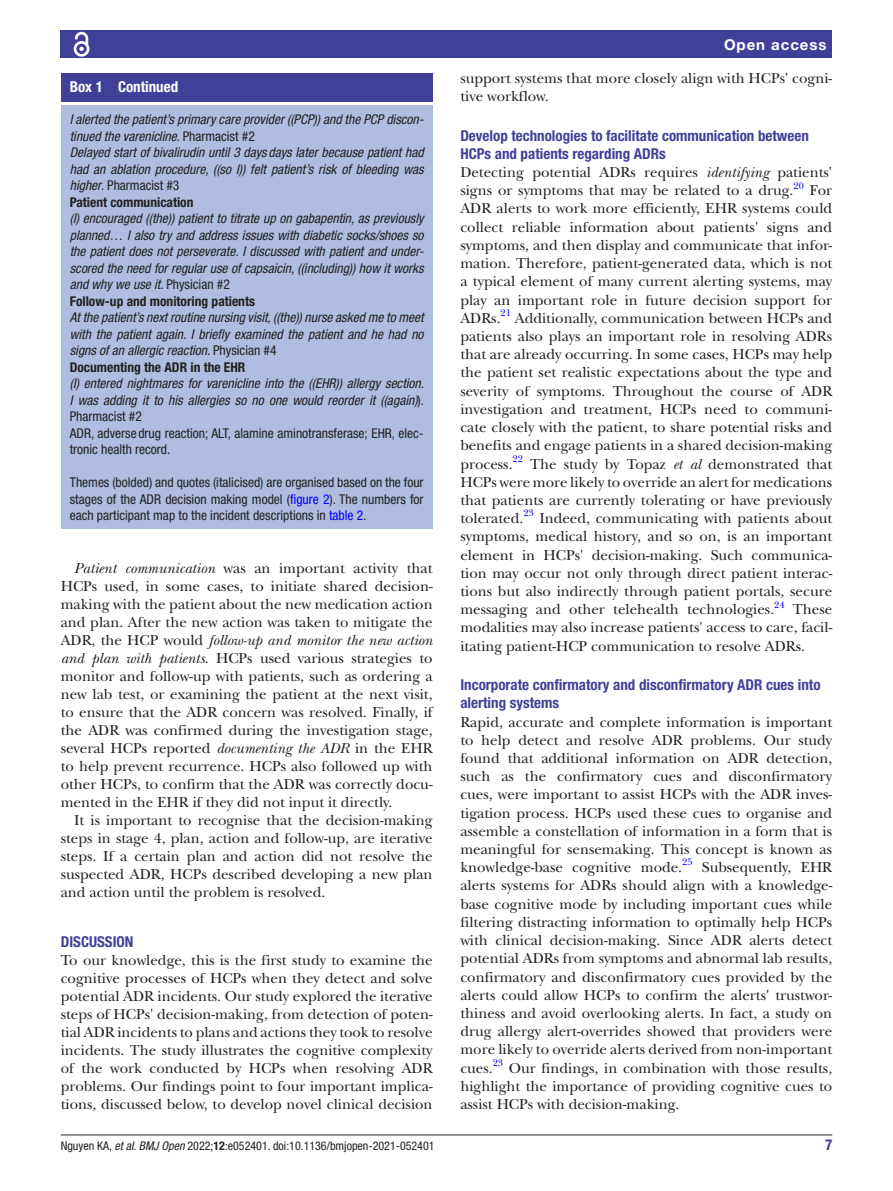
<style>
.page{position:relative;width:893px;height:1191px;background:#fff}
.page>*{position:absolute;margin:0;border:0;box-sizing:border-box;transform-origin:0 0}
.t1{font:15px/18.1px "New Baskerville";color:#231f20;text-align:justify}
.t2{font:700 condensed 15px/18px "Helvetica Neue LT Std";color:#414099}
.t3{font:700 condensed 15px "Helvetica Neue LT Std";color:#fff}
.t4{font:700 15px "Helvetica Neue LT Std";letter-spacing:.065em;color:#fff}
.t5{font:italic condensed 13.5px/16.5px "Helvetica Neue LT Std";color:#231f20}
.t6{font:condensed 13.5px/16.5px "Helvetica Neue LT Std";color:#231f20;text-align:justify}
.t7{font:condensed 12px "Helvetica Neue LT Std";color:#231f20}
.t8{font:9.9px "New Baskerville";color:#00f}
.s1{font-style:normal}
.s2{font-weight:700;font-style:normal}
.s3{color:#00f}
.s4{font-style:italic}
.s5{font-weight:700}
</style>
<div class="page">
<hr style="left:61px;top:1134px;width:771px;height:1px;background:#231f20">
<div style="left:61px;top:31px;width:771px;height:27px;background:#414099"></div>
<svg style="left:73px;top:31px;width:17px;height:26px"></svg>
<div style="left:61px;top:73px;width:372px;height:28px;background:#414099"></div>
<div style="left:61px;top:106px;width:372px;height:423px;background:#afbde1"></div>
<p class="t3" style="left:70px;top:78px;width:110px">Box 1 Continued</p>
<p class="t5" style="left:70px;top:111px;width:356px">I alerted the patient’s primary care provider ((PCP)) and the PCP discon&shy;tinued the varenicline<span class="s1">. Pharmacist #2<br></span>Delayed start of bivalirudin until 3 days days later because patient had had an ablation procedure, ((so I)) felt patient’s risk of bleeding was higher<span class="s1">. Pharmacist #3<br></span><span class="s2">Patient communication</span></p>
<p class="t5" style="left:70px;top:210px;width:356px">(I) encouraged ((the)) patient to titrate up on gabapentin, as previously planned… I also try and address issues with diabetic socks/shoes so the patient does not perseverate. I discussed with patient and under&shy;scored the need for regular use of capsaicin, ((including)) how it works and why we use it<span class="s1">. Physician #2<br></span><span class="s2">Follow-up and monitoring patients</span></p>
<p class="t5" style="left:70px;top:309px;width:355px">At the patient’s next routine nursing visit, ((the)) nurse asked me to meet with the patient again. I briefly examined the patient and he had no signs of an allergic reaction<span class="s1">. Physician #4<br></span><span class="s2">Documenting the ADR in the EHR</span></p>
<p class="t5" style="left:70px;top:375px;width:356px">(I) entered nightmares for varenicline into the ((EHR)) allergy section.<br>I was adding it to his allergies so no one would reorder it ((again)<span class="s1">).<br>Pharmacist #2<br>ADR, adverse drug reaction; ALT, alamine aminotransferase; EHR, elec&shy;tronic health record.</span></p>
<p class="t6" style="left:70px;top:474px;width:355px">Themes (bolded) and quotes (italicised) are organised based on the four stages of the ADR decision making model (<span class="s3">figure 2</span>). The numbers for each participant map to the incident descriptions in <span class="s3">table 2</span>.</p>
<p class="t1" style="left:61px;top:559px;width:373px;text-indent:14px"><span class="s4">Patient communication</span> was an important activity that HCPs used, in some cases, to initiate shared decision&shy;making with the patient about the new medication action and plan. After the new action was taken to mitigate the ADR, the HCP would <span class="s4">follow-up and monitor the new action and plan with patients</span>. HCPs used various strategies to monitor and follow-up with patients, such as ordering a new lab test, or examining the patient at the next visit, to ensure that the ADR concern was resolved. Finally, if the ADR was confirmed during the investigation stage, several HCPs reported <span class="s4">documenting the ADR</span> in the EHR to help prevent recurrence. HCPs also followed up with other HCPs, to confirm that the ADR was correctly docu&shy;mented in the EHR if they did not input it directly.</p>
<p class="t1" style="left:61px;top:811px;width:373px;text-indent:14px">It is important to recognise that the decision-making steps in stage 4, plan, action and follow-up, are iterative steps. If a certain plan and action did not resolve the suspected ADR, HCPs described developing a new plan and action until the problem is resolved.</p>
<p class="t2" style="left:61px;top:932px;width:74px">DISCUSSION</p>
<p class="t1" style="left:61px;top:951px;width:373px">To our knowledge, this is the first study to examine the cognitive processes of HCPs when they detect and solve potential ADR incidents. Our study explored the iterative steps of HCPs' decision-making, from detection of poten&shy;tial ADR incidents to plans and actions they took to resolve incidents. The study illustrates the cognitive complexity of the work conducted by HCPs when resolving ADR problems. Our findings point to four important implica&shy;tions, discussed below, to develop novel clinical decision</p>
<p class="t4" style="left:724px;top:35px;width:104px">Open access</p>
<p class="t1" style="left:460px;top:69px;width:373px">support systems that more closely align with HCPs' cogni&shy;tive workflow.</p>
<p class="t2" style="left:460px;top:126px;width:350px">Develop technologies to facilitate communication between<br>HCPs and patients regarding ADRs</p>
<p class="t1" style="left:460px;top:163px;width:373px">Detecting potential ADRs requires <span class="s4">identifying</span> patients' signs or symptoms that may be related to a drug.</p>
<p class="t8" style="left:793px;top:179px;width:12px">20</p>
<p class="t1" style="left:460px;top:181px;width:373px;text-indent:349px">For ADR alerts to work more efficiently, EHR systems could collect reliable information about patients' signs and symptoms, and then display and communicate that infor&shy;mation. Therefore, patient-generated data, which is not a typical element of many current alerting systems, may play an important role in future decision support for ADRs.<sup>21</sup> Additionally, communication between HCPs and patients also plays an important role in resolving ADRs that are already occurring. In some cases, HCPs may help the patient set realistic expectations about the type and severity of symptoms. Throughout the course of ADR investigation and treatment, HCPs need to communi&shy;cate closely with the patient, to share potential risks and benefits and engage patients in a shared decision-making process.</p>
<p class="t8" style="left:513px;top:453px;width:12px">22</p>
<p class="t1" style="left:460px;top:455px;width:373px;text-indent:70px">The study by Topaz <span class="s4">et al</span> demonstrated that HCPs were more likely to override an alert for medications that patients are currently tolerating or have previously tolerated.</p>
<p class="t8" style="left:523px;top:507px;width:12px">23</p>
<p class="t1" style="left:460px;top:509px;width:373px;text-indent:79px">Indeed, communicating with patients about symptoms, medical history, and so on, is an important element in HCPs' decision-making. Such communica&shy;tion may occur not only through direct patient interac&shy;tions but also indirectly through patient portals, secure messaging and other telehealth technologies.</p>
<p class="t8" style="left:774px;top:598px;width:12px">24</p>
<p class="t1" style="left:460px;top:600px;width:373px;text-indent:333px">These modalities may also increase patients' access to care, facil&shy;itating patient-HCP communication to resolve ADRs.</p>
<p class="t2" style="left:460px;top:676px;width:362px">Incorporate confirmatory and disconfirmatory ADR cues into alerting systems</p>
<p class="t1" style="left:460px;top:712px;width:373px">Rapid, accurate and complete information is important to help detect and resolve ADR problems. Our study found that additional information on ADR detection, such as the confirmatory cues and disconfirmatory cues, were important to assist HCPs with the ADR inves&shy;tigation process. HCPs used these cues to organise and assemble a constellation of information in a form that is meaningful for sensemaking. This concept is known as knowledge-base cognitive mode.</p>
<p class="t8" style="left:682px;top:856px;width:12px">25</p>
<p class="t1" style="left:460px;top:858px;width:373px;text-indent:241px">Subsequently, EHR alerts systems for ADRs should align with a knowledge&shy;base cognitive mode by including important cues while filtering distracting information to optimally help HCPs with clinical decision-making. Since ADR alerts detect potential ADRs from symptoms and abnormal lab results, confirmatory and disconfirmatory cues provided by the alerts could allow HCPs to confirm the alerts' trustwor&shy;thiness and avoid overlooking alerts. In fact, a study on drug allergy alert-overrides showed that providers were more likely to override alerts derived from non-important cues.<sup>23</sup> Our findings, in combination with those results, highlight the importance of providing cognitive cues to assist HCPs with decision-making.</p>
<p class="t7" style="left:61px;top:1138px;width:375px">Nguyen KA, <span class="s4">et al</span>. <span class="s4">BMJ Open</span> 2022;<span class="s5">12</span>:e052401. doi:10.1136/bmjopen-2021-052401</p>
<p class="t2" style="left:825px;top:1135px;width:9px">7</p>
</div>
